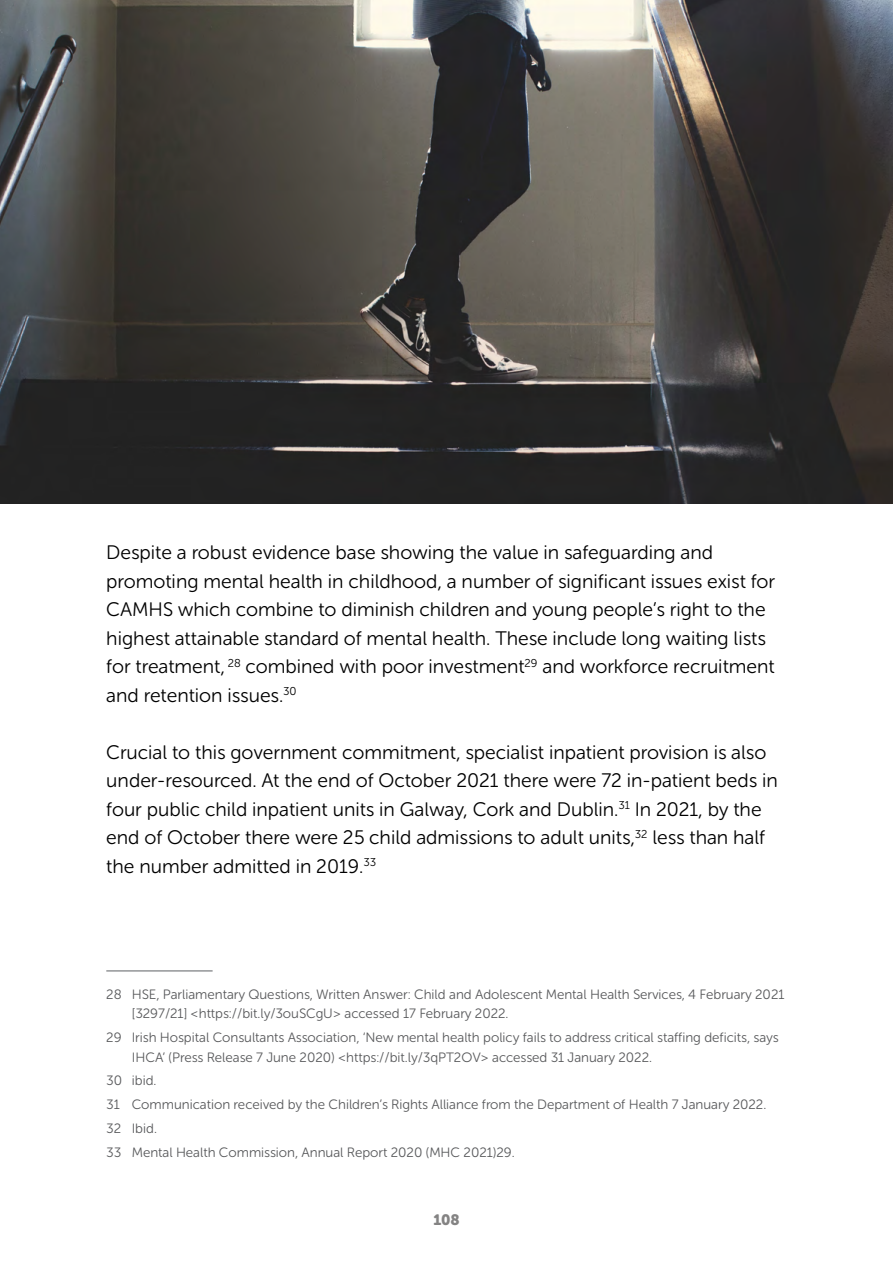
<style>
.page{position:relative;width:893px;height:1263px;background:#fff}
.page>*{position:absolute;margin:0;border:0;box-sizing:border-box;transform-origin:0 0}
.t1{font:19.5px/28.5px "Museo Sans Rounded 300";color:#000}
.t2{font:15px "Museo Sans Rounded 900";color:#848383}
.t3{font:13.5px/23.7px "Museo Sans Rounded 300";color:#58595b}
</style>
<div class="page">
<hr style="left:106px;top:970px;width:107px;height:2px;background:#939598">
<img style="left:0;top:0;width:893px;height:504px">
<p class="t1" style="left:106px;top:539px;width:670px">Despite a robust evidence base showing the value in safeguarding and promoting mental health in childhood, a number of significant issues exist for CAMHS which combine to diminish children and young people’s right to the highest attainable standard of mental health. These include long waiting lists for treatment, <sup>28</sup> combined with poor investment<sup>29</sup> and workforce recruitment and retention issues.<sup>30</sup></p>
<p class="t1" style="left:106px;top:738px;width:673px">Crucial to this government commitment, specialist inpatient provision is also under-resourced. At the end of October 2021 there were 72 in-patient beds in four public child inpatient units in Galway, Cork and Dublin.<sup>31</sup> In 2021, by the end of October there were 25 child admissions to adult units,<sup>32</sup> less than half the number admitted in 2019.<sup>33</sup></p>
<p class="t3" style="left:132px;top:985px;width:654px;line-height:19.5px;text-indent:-26px">28 HSE, Parliamentary Questions, Written Answer: Child and Adolescent Mental Health Services, 4 February 2021 [3297/21] &lt;https://bit.ly/3ouSCgU&gt; accessed 17 February 2022.</p>
<p class="t3" style="left:132px;top:1028px;width:648px;line-height:19.5px;text-indent:-26px">29 Irish Hospital Consultants Association, ‘New mental health policy fails to address critical staffing deficits, says<br>IHCA’ (Press Release 7 June 2020) &lt;https://bit.ly/3qPT2OV&gt; accessed 31 January 2022.</p>
<p class="t3" style="left:106px;top:1069px;width:661px">30 ibid.<br>31 Communication received by the Children’s Rights Alliance from the Department of Health 7 January 2022.<br>32 Ibid.<br>33 Mental Health Commission, Annual Report 2020 (MHC 2021)29.</p>
<p class="t2" style="left:433px;top:1211px;width:28px">108</p>
</div>
